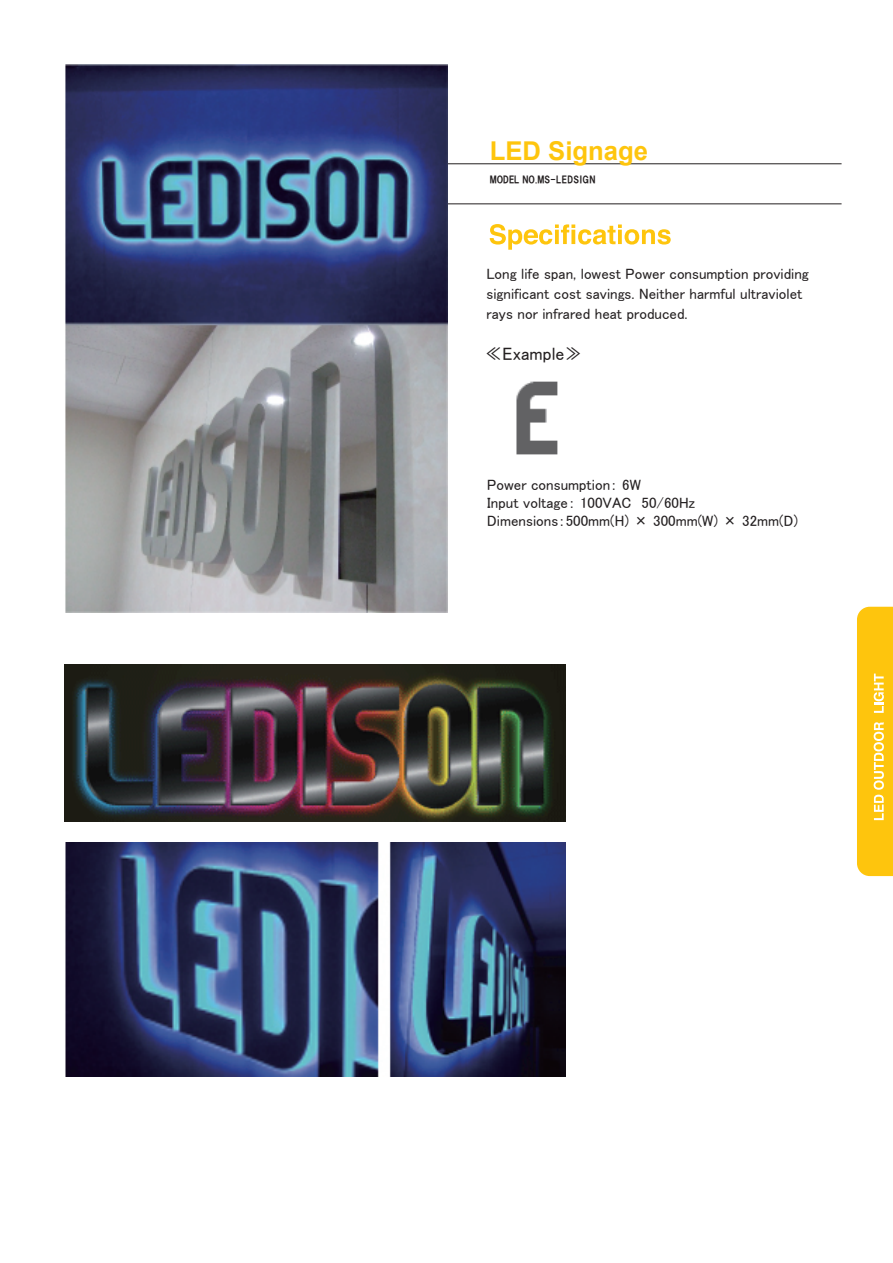
<style>
.page{position:relative;width:893px;height:1263px;background:#fff}
.page>*{position:absolute;margin:0;border:0;box-sizing:border-box;transform-origin:0 0}
.t1{font:700 25.95px "Arial";color:#fec50d}
.t2{font:18px "MS P Gothic";color:#231f20}
.t3{font:15px/18px "MS P Gothic";color:#231f20}
.t4{font:9.75px "HGS Soei Kakugothic UB";letter-spacing:.025em;color:#231f20}
</style>
<div class="page">
<hr style="left:447px;top:163px;width:395px;height:1px;background:#231f20">
<hr style="left:447px;top:203px;width:395px;height:1px;background:#231f20">
<svg style="left:490px;top:224px;width:181px;height:26px"></svg>
<svg style="left:857px;top:607px;width:36px;height:269px"></svg>
<img style="left:65px;top:64px;width:382px;height:549px">
<img style="left:64px;top:664px;width:502px;height:158px">
<img style="left:516px;top:381px;width:42px;height:74px">
<img style="left:65px;top:843px;width:501px;height:234px">
<h1 class="t1" style="left:490px;top:133px;width:160px">LED Signage</h1>
<p class="t4" style="left:490px;top:174px;width:107px">MODEL NO.MS-LEDSIGN</p>
<p class="t3" style="left:486px;top:265px;width:324px">Long life span, lowest Power consumption providing</p>
<p class="t3" style="left:486px;top:284px;width:317px;line-height:20.1px">significant cost savings. Neither harmful ultraviolet rays nor infrared heat produced.</p>
<p class="t2" style="left:484px;top:345px;width:100px">≪Example≫</p>
<p class="t3" style="left:487px;top:476px;width:312px">Power consumption： 6W<br>Input voltage： 100VAC　50/60Hz<br>Dimensions：500mm(H) × 300mm(W) × 32mm(D)</p>
</div>
